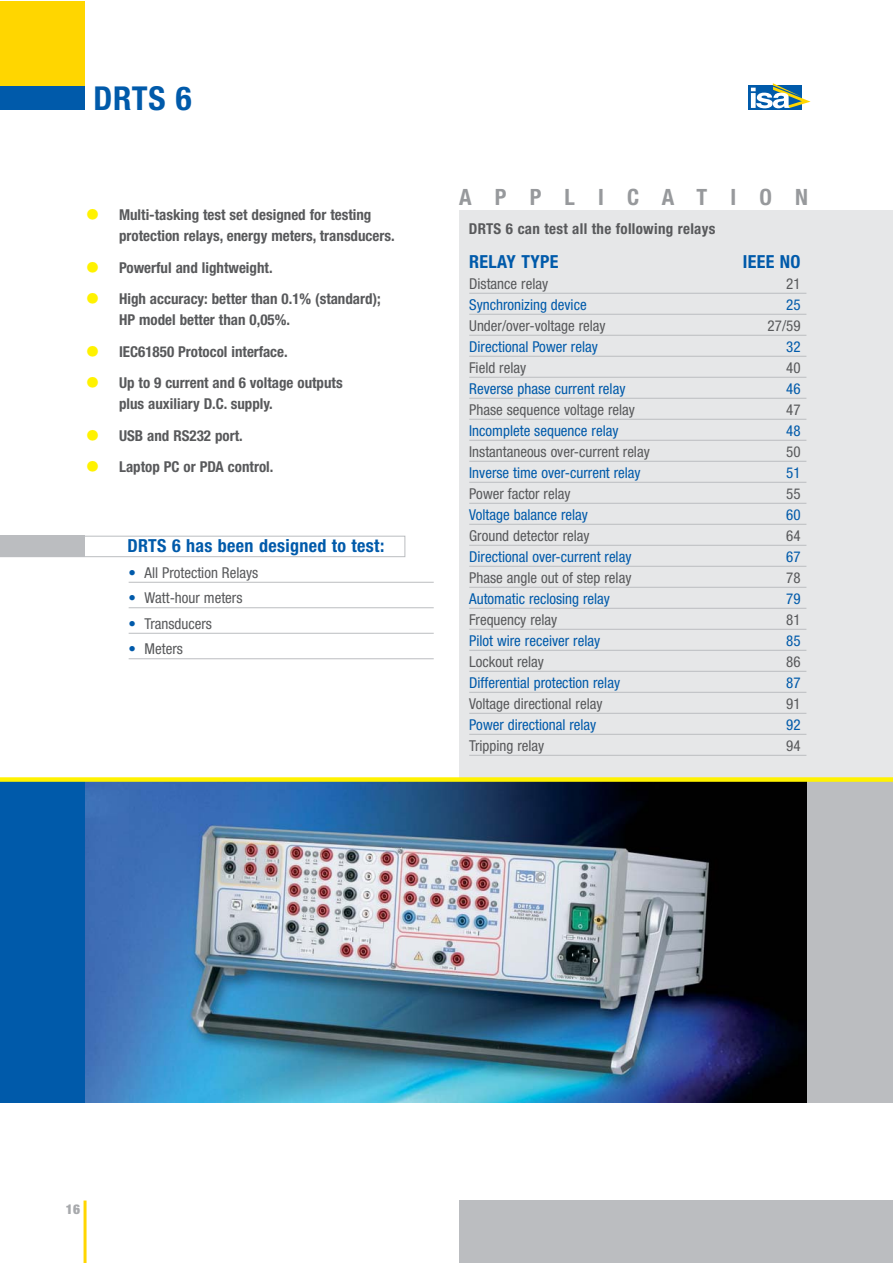
<style>
.page{position:relative;width:893px;height:1263px;background:#fff}
.page>*{position:absolute;margin:0;border:0;box-sizing:border-box;transform-origin:0 0}
.t1{font:700 condensed 33px "Helvetica Neue";color:#005aaa}
.t2{font:700 condensed 22.5px "Helvetica Neue";letter-spacing:1.03em;color:#97999c}
.t3{font:700 condensed 18px "Helvetica Neue";letter-spacing:.02em;color:#005aaa}
.t4{font:condensed 15px "Helvetica Neue";color:#58595b}
.t5{font:700 condensed 15px/21px "Helvetica Neue";color:#58595b}
.t6{font:condensed 15px "Helvetica Neue";color:#005aaa}
.t7{font:700 condensed 15px "Helvetica Neue";letter-spacing:.02em;color:#58595b}
.t8{font:900 condensed 13.5px "Helvetica Neue";color:#a7a9ac}
.s1{font-size:30px;color:#fff200}
.s2{color:#005aaa}
</style>
<div class="page">
<div style="left:459px;top:210px;width:434px;height:569px;background:#e6e7e8"></div>
<img style="left:85px;top:782px;width:723px;height:321px">
<div style="left:808px;top:779px;width:85px;height:324px;background:#bbbdc0"></div>
<div style="left:0;top:779px;width:85px;height:324px;background:#005aaa"></div>
<div style="left:0;top:536px;width:405px;height:21px;border:1px solid #bbbdc0"></div>
<div style="left:0;top:536px;width:85px;height:21px;background:#bbbdc0"></div>
<div style="left:0;top:777px;width:893px;height:5px;background:#fff200"></div>
<hr style="left:129px;top:582px;width:305px;height:1px;background:#bbbdc0">
<hr style="left:129px;top:607px;width:305px;height:1px;background:#bbbdc0">
<hr style="left:129px;top:633px;width:305px;height:1px;background:#bbbdc0">
<hr style="left:129px;top:658px;width:305px;height:1px;background:#bbbdc0">
<hr style="left:469px;top:293px;width:337px;height:1px;background:#bbbdc0">
<hr style="left:469px;top:314px;width:337px;height:1px;background:#bbbdc0">
<hr style="left:469px;top:335px;width:337px;height:1px;background:#bbbdc0">
<hr style="left:469px;top:356px;width:337px;height:1px;background:#bbbdc0">
<hr style="left:469px;top:377px;width:337px;height:1px;background:#bbbdc0">
<hr style="left:469px;top:398px;width:337px;height:1px;background:#bbbdc0">
<hr style="left:469px;top:419px;width:337px;height:1px;background:#bbbdc0">
<hr style="left:469px;top:440px;width:337px;height:1px;background:#bbbdc0">
<hr style="left:469px;top:461px;width:337px;height:1px;background:#bbbdc0">
<hr style="left:469px;top:482px;width:337px;height:1px;background:#bbbdc0">
<hr style="left:469px;top:503px;width:337px;height:1px;background:#bbbdc0">
<hr style="left:469px;top:524px;width:337px;height:1px;background:#bbbdc0">
<hr style="left:469px;top:545px;width:337px;height:1px;background:#bbbdc0">
<hr style="left:469px;top:566px;width:337px;height:1px;background:#bbbdc0">
<hr style="left:469px;top:587px;width:337px;height:1px;background:#bbbdc0">
<hr style="left:469px;top:608px;width:337px;height:1px;background:#bbbdc0">
<hr style="left:469px;top:629px;width:337px;height:1px;background:#bbbdc0">
<hr style="left:469px;top:650px;width:337px;height:1px;background:#bbbdc0">
<hr style="left:469px;top:671px;width:337px;height:1px;background:#bbbdc0">
<hr style="left:469px;top:692px;width:337px;height:1px;background:#bbbdc0">
<hr style="left:469px;top:713px;width:337px;height:1px;background:#bbbdc0">
<hr style="left:469px;top:734px;width:337px;height:1px;background:#bbbdc0">
<hr style="left:469px;top:755px;width:337px;height:1px;background:#bbbdc0">
<div style="left:0;top:1px;width:85px;height:109px;background:#ffd600"></div>
<div style="left:0;top:86px;width:85px;height:24px;background:#005aaa"></div>
<hr style="left:84px;top:1200px;width:3px;height:63px;background:#ffd600">
<div style="left:459px;top:1200px;width:434px;height:63px;background:#bbbdc0"></div>
<svg style="left:749px;top:85px;width:53px;height:25px"></svg>
<svg style="left:751px;top:83px;width:60px;height:25px"></svg>
<h1 class="t1" style="left:94px;top:86px;width:100px">DRTS 6</h1>
<p class="t5" style="left:119px;top:205px;width:277px;text-indent:-34px"><span class="s1">•</span> Multi-tasking test set designed for testing protection relays, energy meters, transducers.</p>
<p class="t5" style="left:85px;top:258px;width:189px"><span class="s1">•</span> Powerful and lightweight.</p>
<p class="t5" style="left:119px;top:289px;width:263px;text-indent:-34px"><span class="s1">•</span> High accuracy: better than 0.1% (standard);<br>HP model better than 0,05%.</p>
<p class="t5" style="left:85px;top:342px;width:204px"><span class="s1">•</span> IEC61850 Protocol interface.</p>
<p class="t5" style="left:119px;top:373px;width:225px;text-indent:-34px"><span class="s1">•</span> Up to 9 current and 6 voltage outputs plus auxiliary D.C. supply.</p>
<p class="t5" style="left:85px;top:426px;width:159px"><span class="s1">•</span> USB and RS232 port.</p>
<p class="t5" style="left:85px;top:457px;width:190px"><span class="s1">•</span> Laptop PC or PDA control.</p>
<p class="t3" style="left:128px;top:539px;width:258px">DRTS 6 has been designed to test:</p>
<p class="t4" style="left:129px;top:567px;width:131px"><span class="s2">•</span> All Protection Relays</p>
<p class="t4" style="left:129px;top:592px;width:115px"><span class="s2">•</span> Watt-hour meters</p>
<p class="t4" style="left:129px;top:618px;width:85px"><span class="s2">•</span> Transducers</p>
<p class="t4" style="left:129px;top:643px;width:56px"><span class="s2">•</span> Meters</p>
<h2 class="t2" style="left:459px;top:188px;width:350px">APPLICATION</h2>
<p class="t7" style="left:469px;top:224px;width:248px">DRTS 6 can test all the following relays</p>
<p class="t3" style="left:469px;top:255px;width:91px">RELAY TYPE</p>
<p class="t3" style="left:743px;top:255px;width:59px">IEEE NO</p>
<p class="t4" style="left:469px;top:278px;width:80px">Distance relay</p>
<p class="t4" style="left:786px;top:278px;width:16px">21</p>
<p class="t6" style="left:469px;top:299px;width:119px">Synchronizing device</p>
<p class="t6" style="left:786px;top:299px;width:16px">25</p>
<p class="t4" style="left:469px;top:320px;width:138px">Under/over-voltage relay</p>
<p class="t4" style="left:768px;top:320px;width:34px">27/59</p>
<p class="t6" style="left:469px;top:341px;width:130px">Directional Power relay</p>
<p class="t6" style="left:786px;top:341px;width:16px">32</p>
<p class="t4" style="left:469px;top:362px;width:58px">Field relay</p>
<p class="t4" style="left:786px;top:362px;width:16px">40</p>
<p class="t6" style="left:469px;top:383px;width:158px">Reverse phase current relay</p>
<p class="t6" style="left:786px;top:383px;width:16px">46</p>
<p class="t4" style="left:469px;top:404px;width:167px">Phase sequence voltage relay</p>
<p class="t4" style="left:786px;top:404px;width:16px">47</p>
<p class="t6" style="left:469px;top:425px;width:151px">Incomplete sequence relay</p>
<p class="t6" style="left:786px;top:425px;width:16px">48</p>
<p class="t4" style="left:469px;top:446px;width:182px">Instantaneous over-current relay</p>
<p class="t4" style="left:786px;top:446px;width:16px">50</p>
<p class="t6" style="left:469px;top:467px;width:173px">Inverse time over-current relay</p>
<p class="t6" style="left:786px;top:467px;width:16px">51</p>
<p class="t4" style="left:469px;top:488px;width:103px">Power factor relay</p>
<p class="t4" style="left:786px;top:488px;width:16px">55</p>
<p class="t6" style="left:469px;top:509px;width:120px">Voltage balance relay</p>
<p class="t6" style="left:786px;top:509px;width:16px">60</p>
<p class="t4" style="left:469px;top:530px;width:122px">Ground detector relay</p>
<p class="t4" style="left:786px;top:530px;width:16px">64</p>
<p class="t6" style="left:469px;top:551px;width:164px">Directional over-current relay</p>
<p class="t6" style="left:786px;top:551px;width:16px">67</p>
<p class="t4" style="left:469px;top:572px;width:164px">Phase angle out of step relay</p>
<p class="t4" style="left:786px;top:572px;width:16px">78</p>
<p class="t6" style="left:469px;top:593px;width:142px">Automatic reclosing relay</p>
<p class="t6" style="left:786px;top:593px;width:16px">79</p>
<p class="t4" style="left:469px;top:614px;width:89px">Frequency relay</p>
<p class="t4" style="left:786px;top:614px;width:16px">81</p>
<p class="t6" style="left:469px;top:635px;width:132px">Pilot wire receiver relay</p>
<p class="t6" style="left:786px;top:635px;width:16px">85</p>
<p class="t4" style="left:469px;top:656px;width:76px">Lockout relay</p>
<p class="t4" style="left:786px;top:656px;width:16px">86</p>
<p class="t6" style="left:469px;top:677px;width:152px">Differential protection relay</p>
<p class="t6" style="left:786px;top:677px;width:16px">87</p>
<p class="t4" style="left:469px;top:698px;width:135px">Voltage directional relay</p>
<p class="t4" style="left:786px;top:698px;width:16px">91</p>
<p class="t6" style="left:469px;top:719px;width:129px">Power directional relay</p>
<p class="t6" style="left:786px;top:719px;width:16px">92</p>
<p class="t4" style="left:469px;top:740px;width:77px">Tripping relay</p>
<p class="t4" style="left:786px;top:740px;width:16px">94</p>
<p class="t8" style="left:66px;top:1204px;width:16px">16</p>
</div>
